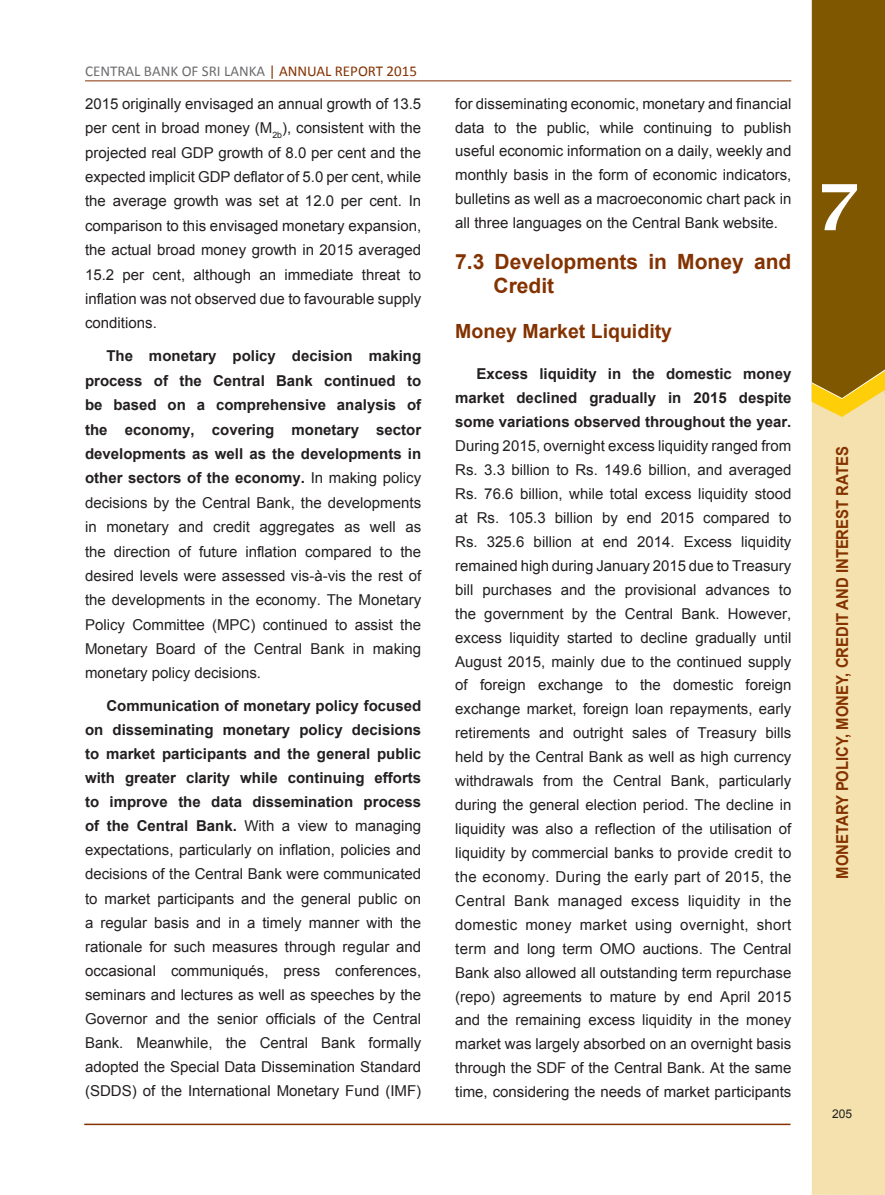
<style>
.page{position:relative;width:885px;height:1195px;background:#fff}
.page>*{position:absolute;margin:0;border:0;box-sizing:border-box;transform-origin:0 0}
.t1{font:55.2px "Capitals";color:#fff;scale:1.09 1}
.t2{font:700 21px/23.9px "Arial";color:#843200}
.t3{font:700 19.5px "Arial";color:#843200}
.t4{font:700 16.5px "Arial";color:#843200;scale:.9 1}
.t5{font:15px/24px "Arial";color:#231f20;text-align:justify}
.t6{font:15px "Calibri";color:#6c6d70}
.t7{font:12px "Arial";color:#231f20}
.s1{color:#843200}
.s2{font-weight:700}
</style>
<div class="page">
<div style="left:811px;top:417px;width:73px;height:778px;background:#f4e1ad"></div>
<svg style="left:811px;top:0;width:73px;height:417px;background:#896208"></svg>
<hr style="left:84px;top:1123px;width:706px;height:2px;background:#843200">
<hr style="left:85px;top:80px;width:706px;height:1px;background:#843200">
<p class="t6" style="left:85px;top:61px;width:333px">CENTRAL BANK OF SRI LANKA <span class="s1">| ANNUAL REPORT 2015</span></p>
<p class="t5" style="left:85px;top:91px;width:337px;line-height:24.5px">2015 originally envisaged an annual growth of 13.5 per cent in broad money (M<sub>2b</sub>), consistent with the projected real GDP growth of 8.0 per cent and the expected implicit GDP deflator of 5.0 per cent, while the average growth was set at 12.0 per cent. In comparison to this envisaged monetary expansion, the actual broad money growth in 2015 averaged 15.2 per cent, although an immediate threat to inflation was not observed due to favourable supply conditions.</p>
<p class="t5" style="left:85px;top:344px;width:337px;text-indent:21px"><span class="s2">The monetary policy decision making process of the Central Bank continued to be based on a comprehensive analysis of the economy, covering monetary sector developments as well as the developments in other sectors of the economy.</span> In making policy decisions by the Central Bank, the developments in monetary and credit aggregates as well as the direction of future inflation compared to the desired levels were assessed vis-à-vis the rest of the developments in the economy. The Monetary Policy Committee (MPC) continued to assist the Monetary Board of the Central Bank in making monetary policy decisions.</p>
<p class="t5" style="left:85px;top:693px;width:337px;text-indent:21px"><span class="s2">Communication of monetary policy focused on disseminating monetary policy decisions to market participants and the general public with greater clarity while continuing efforts to improve the data dissemination process of the Central Bank.</span> With a view to managing expectations, particularly on inflation, policies and decisions of the Central Bank were communicated to market participants and the general public on a regular basis and in a timely manner with the rationale for such measures through regular and occasional communiqués, press conferences, seminars and lectures as well as speeches by the Governor and the senior officials of the Central Bank. Meanwhile, the Central Bank formally adopted the Special Data Dissemination Standard (SDDS) of the International Monetary Fund (IMF)</p>
<p class="t5" style="left:455px;top:91px;width:337px">for disseminating economic, monetary and financial data to the public, while continuing to publish useful economic information on a daily, weekly and monthly basis in the form of economic indicators, bulletins as well as a macroeconomic chart pack in all three languages on the Central Bank website.</p>
<p class="t2" style="left:493px;top:251px;width:299px;text-indent:-38px">7.3 Developments in Money and<br>Credit</p>
<p class="t3" style="left:455px;top:319px;width:218px">Money Market Liquidity</p>
<p class="t5" style="left:455px;top:362px;width:337px;text-indent:21px"><span class="s2">Excess liquidity in the domestic money market declined gradually in 2015 despite some variations observed throughout the year.<br></span>During 2015, overnight excess liquidity ranged from Rs. 3.3 billion to Rs. 149.6 billion, and averaged Rs. 76.6 billion, while total excess liquidity stood at Rs. 105.3 billion by end 2015 compared to Rs. 325.6 billion at end 2014. Excess liquidity remained high during January 2015 due to Treasury bill purchases and the provisional advances to the government by the Central Bank. However, excess liquidity started to decline gradually until August 2015, mainly due to the continued supply of foreign exchange to the domestic foreign exchange market, foreign loan repayments, early retirements and outright sales of Treasury bills held by the Central Bank as well as high currency withdrawals from the Central Bank, particularly during the general election period. The decline in liquidity was also a reflection of the utilisation of liquidity by commercial banks to provide credit to the economy. During the early part of 2015, the Central Bank managed excess liquidity in the domestic money market using overnight, short term and long term OMO auctions. The Central Bank also allowed all outstanding term repurchase (repo) agreements to mature by end April 2015 and the remaining excess liquidity in the money market was largely absorbed on an overnight basis through the SDF of the Central Bank. At the same time, considering the needs of market participants</p>
<h1 class="t1" style="left:818px;top:170px;width:38px">7</h1>
<p class="t4" style="left:831px;top:879px;width:482px;rotate:-90deg">MONETaRY POLICY, MONEY, CREDIT AND INTEREST RATES</p>
<p class="t7" style="left:831px;top:1106px;width:22px">205</p>
</div>
